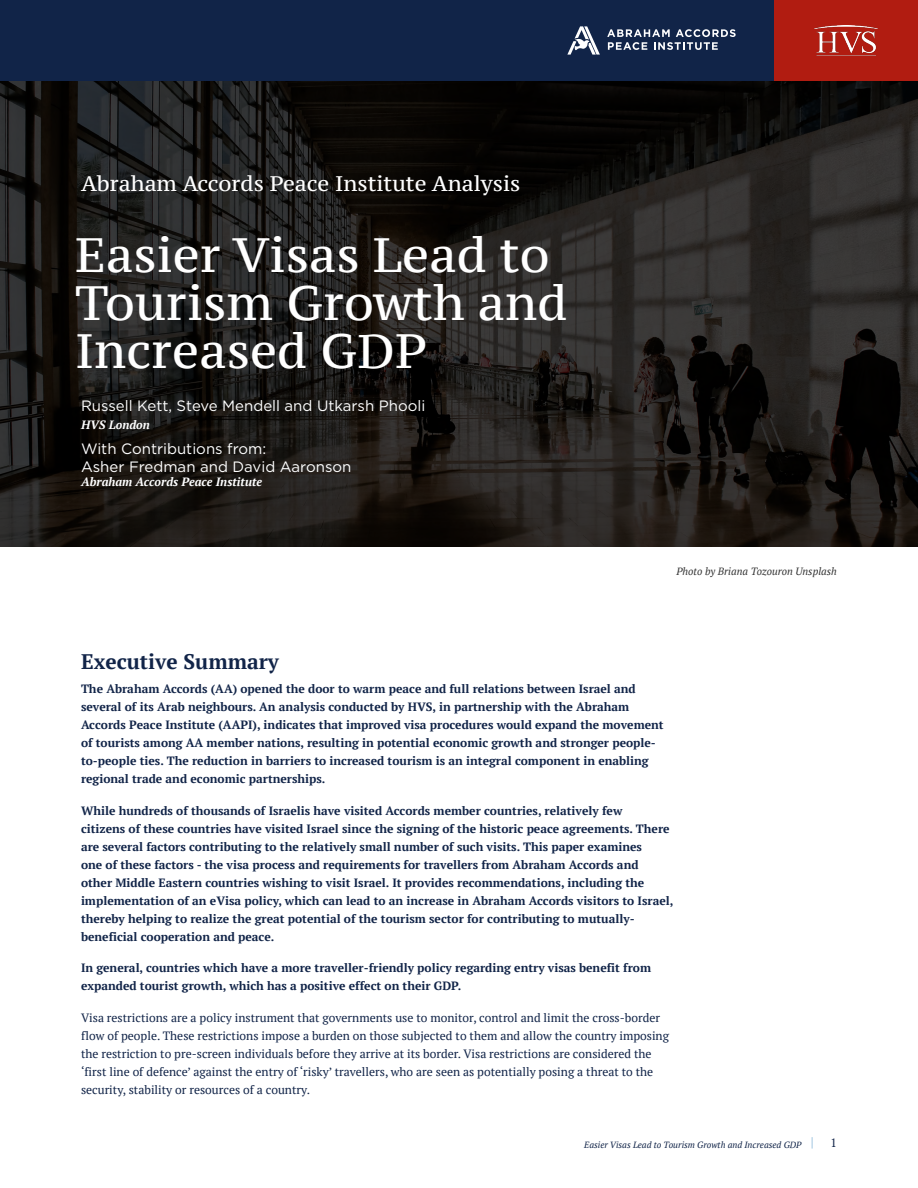
<style>
.page{position:relative;width:918px;height:1188px;background:#fff}
.page>*{position:absolute;margin:0;border:0;box-sizing:border-box;transform-origin:0 0}
.t1{font:48px/48px "PT Serif Caption";color:#fff}
.t2{font:21px "PT Serif Caption";color:#fff}
.t3{font:700 21px "PT Serif";color:#112448}
.t4{font:15px/18px "Gotham";color:#fff}
.t5{font:700 12px/18px "PT Serif";color:#112448}
.t6{font:12px/18px "PT Serif";color:#112448}
.t7{font:italic 700 12px "PT Serif";color:#fff}
.t8{font:italic 10.5px "PT Serif";color:#333}
.t9{font:italic 9px "PT Serif";color:#112448}
</style>
<div class="page">
<svg style="left:0;top:81px;width:918px;height:465px;background:#1e1b19"></svg>
<svg style="left:812px;top:1137px;width:1px;height:12px"></svg>
<div style="left:0;top:0;width:774px;height:81px;background:#112448"></div>
<div style="left:774px;top:0;width:144px;height:81px;background:#b11c11"></div>
<img style="left:815px;top:25px;width:62px;height:31px">
<svg style="left:567px;top:26px;width:33px;height:29px"></svg>
<svg style="left:607px;top:29px;width:129px;height:21px"></svg>
<h2 class="t2" style="left:81px;top:170px;width:441px">Abraham Accords Peace Institute Analysis</h2>
<h1 class="t1" style="left:75px;top:231px;width:494px">Easier Visas Lead to<br>Tourism Growth and<br>Increased GDP</h1>
<p class="t4" style="left:81px;top:396px;width:346px">Russell Kett, Steve Mendell and Utkarsh Phooli</p>
<p class="t7" style="left:81px;top:417px;width:70px">HVS London</p>
<p class="t4" style="left:81px;top:439px;width:272px">With Contributions from:<br>Asher Fredman and David Aaronson</p>
<p class="t7" style="left:81px;top:474px;width:183px">Abraham Accords Peace Institute</p>
<p class="t8" style="left:676px;top:564px;width:162px">Photo by Briana Tozouron Unsplash</p>
<h2 class="t3" style="left:81px;top:647px;width:199px">Executive Summary</h2>
<p class="t5" style="left:81px;top:680px;width:584px">The Abraham Accords (AA) opened the door to warm peace and full relations between Israel and several of its Arab neighbours. An analysis conducted by HVS, in partnership with the Abraham Accords Peace Institute (AAPI), indicates that improved visa procedures would expand the movement of tourists among AA member nations, resulting in potential economic growth and stronger people&shy;to-people ties. The reduction in barriers to increased tourism is an integral component in enabling regional trade and economic partnerships.</p>
<p class="t5" style="left:81px;top:802px;width:594px">While hundreds of thousands of Israelis have visited Accords member countries, relatively few<br>citizens of these countries have visited Israel since the signing of the historic peace agreements. There are several factors contributing to the relatively small number of such visits. This paper examines<br>one of these factors - the visa process and requirements for travellers from Abraham Accords and<br>other Middle Eastern countries wishing to visit Israel. It provides recommendations, including the implementation of an eVisa policy, which can lead to an increase in Abraham Accords visitors to Israel, thereby helping to realize the great potential of the tourism sector for contributing to mutually&shy;beneficial cooperation and peace.</p>
<p class="t5" style="left:81px;top:959px;width:572px">In general, countries which have a more traveller-friendly policy regarding entry visas benefit from expanded tourist growth, which has a positive effect on their GDP.</p>
<p class="t6" style="left:81px;top:1009px;width:590px">Visa restrictions are a policy instrument that governments use to monitor, control and limit the cross-border flow of people. These restrictions impose a burden on those subjected to them and allow the country imposing the restriction to pre-screen individuals before they arrive at its border. Visa restrictions are considered the ‘first line of defence’ against the entry of ‘risky’ travellers, who are seen as potentially posing a threat to the security, stability or resources of a country.</p>
<p class="t9" style="left:584px;top:1139px;width:219px">Easier Visas Lead to Tourism Growth and Increased GDP</p>
<p class="t6" style="left:831px;top:1134px;width:8px">1</p>
</div>
